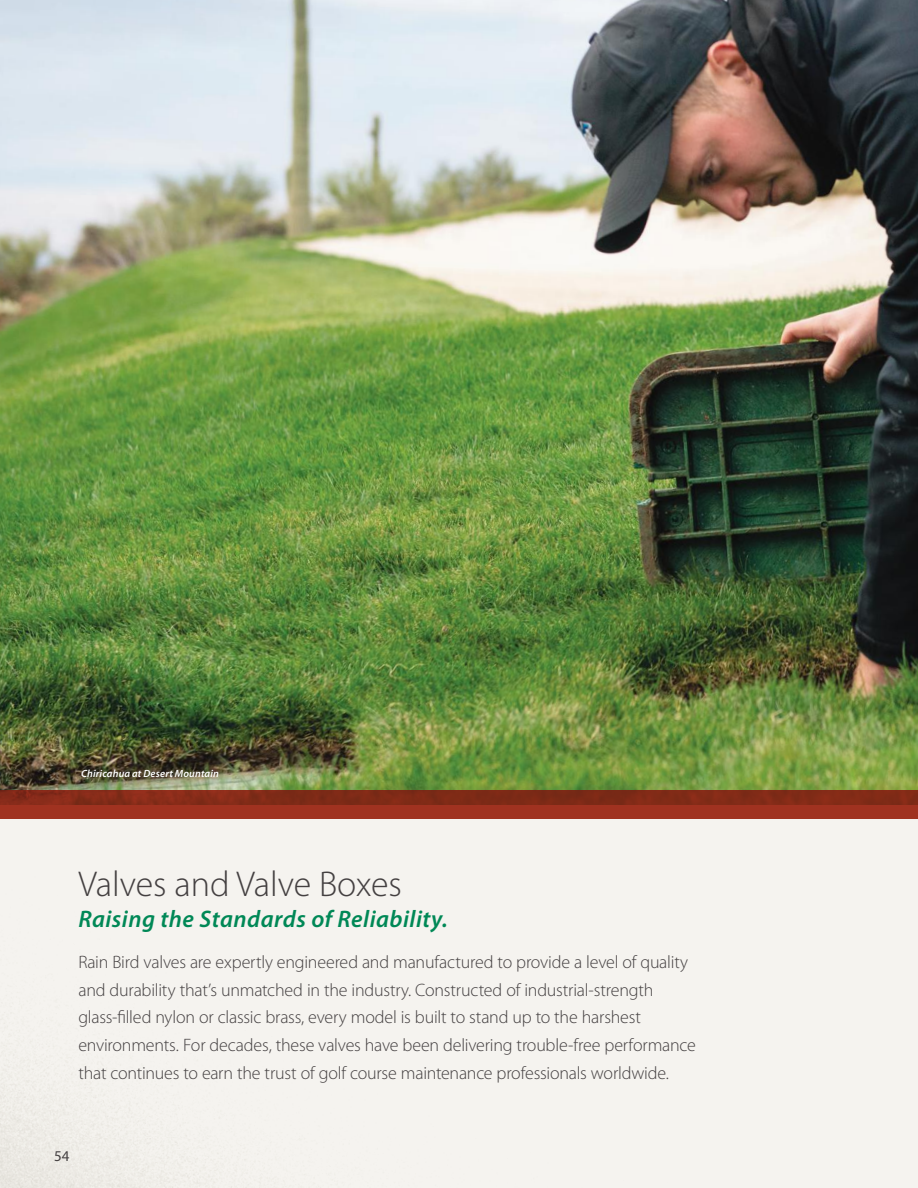
<style>
.page{position:relative;width:918px;height:1188px;background:#fff}
.page>*{position:absolute;margin:0;border:0;box-sizing:border-box;transform-origin:0 0}
.t1{font:300 36px "Myriad Pro";color:#444041}
.t2{font:italic 600 24px "Myriad Pro";letter-spacing:.02em;color:#008856}
.t3{font:300 18px/27.8px "Myriad Pro";letter-spacing:-.01em;color:#444041}
.t4{font:15px "Myriad Pro";color:#444041}
.t5{font:italic 600 10.5px "Myriad Pro";letter-spacing:.015em;color:#fff}
</style>
<div class="page">
<img style="left:0;top:0;width:918px;height:1188px">
<svg style="left:0;top:790px;width:918px;height:29px;background:#8f2e1b"></svg>
<div style="left:70px;top:757px;width:161px;height:32px;background:#241f1f;opacity:.75"></div>
<p class="t5" style="left:81px;top:767px;width:140px">Chiricahua at Desert Mountain</p>
<h1 class="t1" style="left:78px;top:864px;width:325px">Valves and Valve Boxes</h1>
<h2 class="t2" style="left:78px;top:906px;width:371px">Raising the Standards of Reliability.</h2>
<p class="t3" style="left:78px;top:948px;width:619px">Rain Bird valves are expertly engineered and manufactured to provide a level of quality and durability that’s unmatched in the industry. Constructed of industrial-strength glass-filled nylon or classic brass, every model is built to stand up to the harshest environments. For decades, these valves have been delivering trouble-free performance that continues to earn the trust of golf course maintenance professionals worldwide.</p>
<p class="t4" style="left:54px;top:1147px;width:17px">54</p>
</div>
